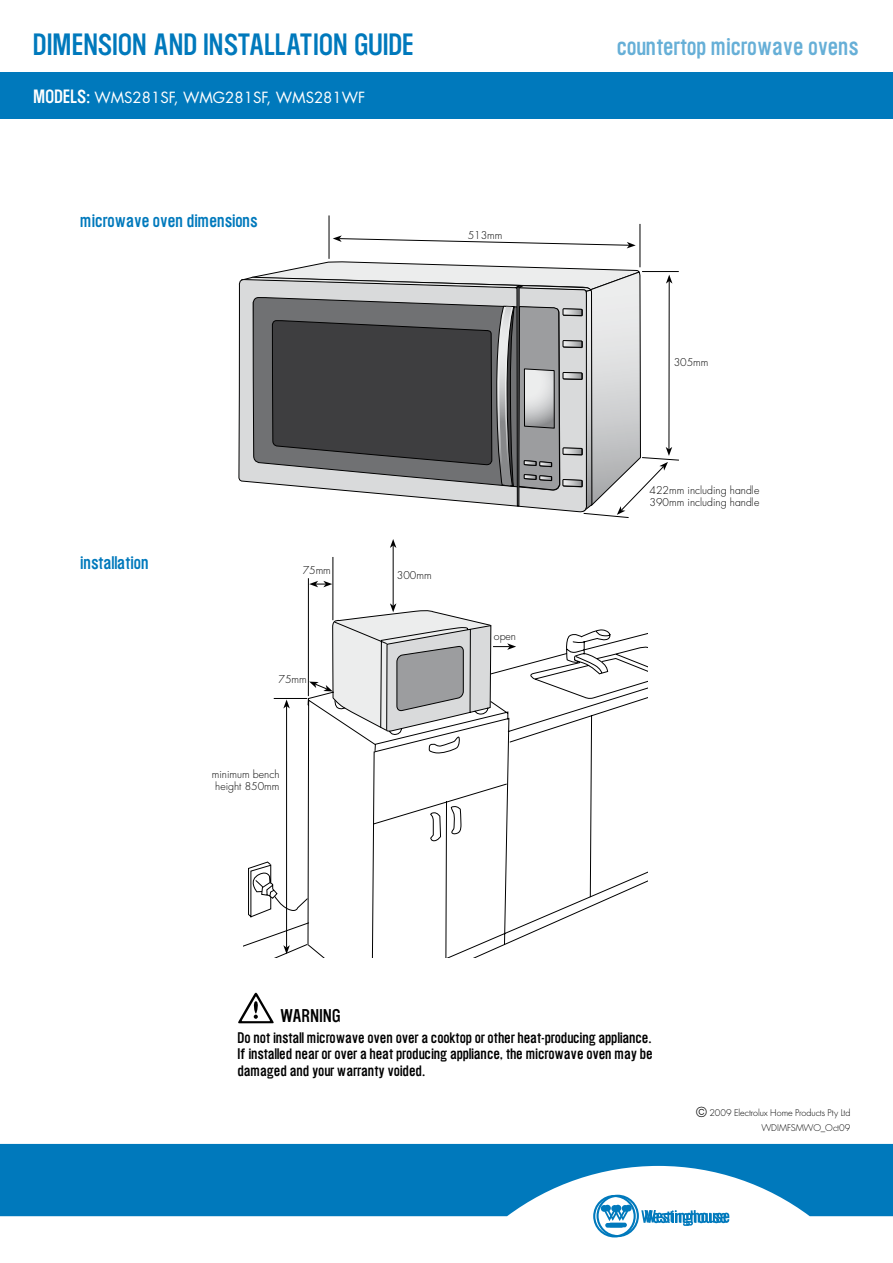
<style>
.page{position:relative;width:893px;height:1263px;background:#fff}
.page>*{position:absolute;margin:0;border:0;box-sizing:border-box;transform-origin:0 0}
.t1{font:30px "Westinghouse Gothic Bk";color:#0079bc}
.t2{font:24px "Westinghouse Gothic Bk";color:#66afd7}
.t3{font:18px "Westinghouse Gothic Bk";color:#0079bc}
.t4{font:18px "Westinghouse Gothic Bk";color:#000}
.t5{font:15px/16.5px "Westinghouse Gothic Bk";color:#000;text-align:justify}
.t6{font:15px "Futura LT";color:#fff}
.t7{font:300 10.5px/12px "Futura LT";color:#000}
.t8{font:300 9px/15px "Futura LT";letter-spacing:-.005em;color:#000;text-align:right}
.s1{font-family:"Westinghouse Gothic Bk";font-size:18.75px}
.s2{font-size:13.5px}
</style>
<div class="page">
<div style="left:0;top:72px;width:893px;height:47px;background:#0079bc"></div>
<svg style="left:0;top:1144px;width:893px;height:72px;background:#1e89c4"></svg>
<svg style="left:593px;top:1195px;width:136px;height:42px"></svg>
<hr style="left:605px;top:1223px;width:19px;height:4px;background:#0079bc;border-radius:2px">
<hr style="left:329px;top:215px;width:1px;height:44px;background:#000">
<svg style="left:238px;top:221px;width:441px;height:297px"></svg>
<svg style="left:371px;top:918px;width:195px;height:39px"></svg>
<svg style="left:248px;top:589px;width:400px;height:329px"></svg>
<hr style="left:308px;top:578px;width:1px;height:118px;background:#000">
<hr style="left:333px;top:557px;width:1px;height:63px;background:#000">
<svg style="left:309px;top:581px;width:23px;height:6px"></svg>
<hr style="left:393px;top:545px;width:1px;height:61px;background:#000">
<svg style="left:390px;top:539px;width:6px;height:9px"></svg>
<hr style="left:286px;top:706px;width:1px;height:241px;background:#000">
<svg style="left:244px;top:882px;width:111px;height:75px"></svg>
<svg style="left:283px;top:699px;width:7px;height:9px"></svg>
<svg style="left:309px;top:603px;width:207px;height:129px"></svg>
<svg style="left:238px;top:993px;width:36px;height:30px"></svg>
<hr style="left:274px;top:698px;width:33px;height:1px;background:#000">
<h1 class="t1" style="left:34px;top:30px;width:383px">DIMENSION AND INSTALLATION GUIDE</h1>
<p class="t6" style="left:34px;top:88px;width:333px"><span class="s1">MODELS:</span> WMS281SF, WMG281SF, WMS281WF</p>
<p class="t3" style="left:81px;top:212px;width:179px">microwave oven dimensions</p>
<p class="t7" style="left:468px;top:229px;width:36px">513mm</p>
<p class="t3" style="left:81px;top:554px;width:70px">installation</p>
<p class="t7" style="left:303px;top:565px;width:30px">75mm</p>
<p class="t7" style="left:278px;top:674px;width:30px">75mm</p>
<p class="t7" style="left:212px;top:768px;width:69px;text-align:center">minimum bench height 850mm</p>
<p class="t7" style="left:397px;top:569px;width:36px">300mm</p>
<p class="t7" style="left:494px;top:631px;width:24px">open</p>
<h2 class="t2" style="left:618px;top:35px;width:243px">countertop microwave ovens</h2>
<p class="t7" style="left:674px;top:357px;width:36px">305mm</p>
<p class="t7" style="left:649px;top:485px;width:111px">422mm including handle<br>390mm including handle</p>
<p class="t4" style="left:281px;top:1007px;width:62px">WARNING</p>
<p class="t5" style="left:238px;top:1029px;width:417px">Do not install microwave oven over a cooktop or other heat-producing appliance.<br>If installed near or over a heat producing appliance, the microwave oven may be damaged and your warranty voided.</p>
<p class="t8" style="left:696px;top:1105px;width:156px"><span class="s2">©</span> 2009 Electrolux Home Products Pty Ltd<br>WDIMFSMWO_Oct09</p>
</div>
